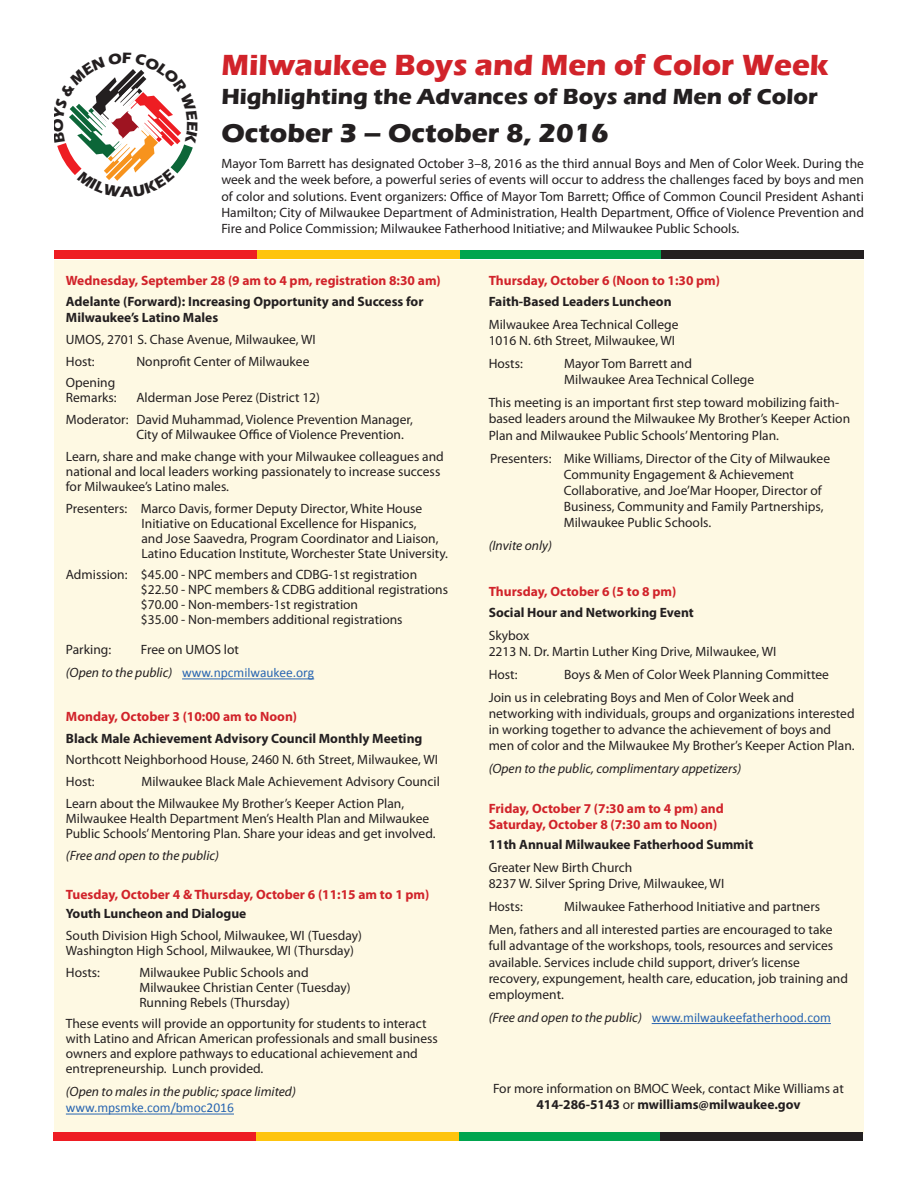
<style>
.page{position:relative;width:918px;height:1188px;background:#fff}
.page>*{position:absolute;margin:0;border:0;box-sizing:border-box;transform-origin:0 0}
.t1{font:700 30px "Eras ITC";color:#d1232a}
.t2{font:700 27px "Eras ITC";color:#231f20}
.t3{font:700 22.5px "Eras ITC";color:#231f20}
.t4{font:13.5px/16.2px "Myriad Pro";color:#231f20}
.t5{font:700 13.5px/16.2px "Myriad Pro";color:#d1232a}
.t6{font:700 13.5px/16.2px "Myriad Pro";color:#231f20}
.t7{font:italic 13.5px "Myriad Pro";color:#231f20}
.t8{font:13.5px "Calibri";color:#2865b1}
.s1{font-family:"Myriad Pro";font-style:italic;color:#231f20}
.s2{font-weight:700}
</style>
<div class="page">
<div style="left:54px;top:260px;width:810px;height:874px;background:#fef9e3"></div>
<hr style="left:182px;top:678px;width:132px;height:1px;background:#2865b1">
<hr style="left:66px;top:1114px;width:168px;height:1px;background:#2865b1">
<div style="left:54px;top:250px;width:203px;height:9px;background:#ee1d23"></div>
<div style="left:460px;top:250px;width:202px;height:9px;background:#00a54f"></div>
<div style="left:257px;top:250px;width:203px;height:9px;background:#fec40e"></div>
<div style="left:661px;top:250px;width:203px;height:9px;background:#231f20"></div>
<hr style="left:652px;top:1023px;width:179px;height:1px;background:#2865b1">
<div style="left:53px;top:1132px;width:203px;height:9px;background:#ee1d23"></div>
<div style="left:459px;top:1132px;width:202px;height:9px;background:#00a54f"></div>
<div style="left:256px;top:1132px;width:203px;height:9px;background:#fec40e"></div>
<div style="left:660px;top:1132px;width:203px;height:9px;background:#231f20"></div>
<svg style="left:57px;top:69px;width:136px;height:112px"></svg>
<h1 class="t1" style="left:221px;top:48px;width:609px">Milwaukee Boys and Men of Color Week</h1>
<h3 class="t3" style="left:221px;top:84px;width:598px">Highlighting the Advances of Boys and Men of Color</h3>
<h2 class="t2" style="left:221px;top:117px;width:389px">October 3 – October 8, 2016</h2>
<p class="t4" style="left:221px;top:155px;width:644px;text-align:justify">Mayor Tom Barrett has designated October 3–8, 2016 as the third annual Boys and Men of Color Week. During the week and the week before, a powerful series of events will occur to address the challenges faced by boys and men of color and solutions. Event organizers: Office of Mayor Tom Barrett; Office of Common Council President Ashanti Hamilton; City of Milwaukee Department of Administration, Health Department, Office of Violence Prevention and Fire and Police Commission; Milwaukee Fatherhood Initiative; and Milwaukee Public Schools.</p>
<p class="t5" style="left:66px;top:272px;width:376px">Wednesday, September 28 (9 am to 4 pm, registration 8:30 am)</p>
<p class="t6" style="left:66px;top:293px;width:359px">Adelante (Forward): Increasing Opportunity and Success for<br>Milwaukee’s Latino Males</p>
<p class="t4" style="left:66px;top:328px;width:251px;line-height:21.8px">UMOS, 2701 S. Chase Avenue, Milwaukee, WI<br>Host:</p>
<p class="t4" style="left:136px;top:353px;width:175px">Nonprofit Center of Milwaukee</p>
<p class="t4" style="left:66px;top:375px;width:52px;line-height:15px">Opening<br>Remarks:</p>
<p class="t4" style="left:66px;top:387px;width:349px;line-height:21.8px;text-indent:70px">Alderman Jose Perez (District 12)<br>Moderator: David Muhammad, Violence Prevention Manager,</p>
<p class="t4" style="left:66px;top:424px;width:379px;line-height:21.8px;text-indent:70px">City of Milwaukee Office of Violence Prevention.<br>Learn, share and make change with your Milwaukee colleagues and</p>
<p class="t4" style="left:66px;top:464px;width:376px;line-height:15px">national and local leaders working passionately to increase success for Milwaukee’s Latino males.</p>
<p class="t4" style="left:141px;top:500px;width:308px;line-height:15px;text-indent:-76px">Presenters: Marco Davis, former Deputy Director, White House Initiative on Educational Excellence for Hispanics,<br>and Jose Saavedra, Program Coordinator and Liaison, Latino Education Institute, Worchester State University.</p>
<p class="t4" style="left:141px;top:567px;width:309px;line-height:15px;text-indent:-75px">Admission: $45.00 - NPC members and CDBG-1st registration $22.50 - NPC members &amp; CDBG additional registrations $70.00 - Non-members-1st registration<br>$35.00 - Non-members additional registrations</p>
<p class="t4" style="left:66px;top:642px;width:47px">Parking:</p>
<p class="t4" style="left:141px;top:642px;width:100px">Free on UMOS lot</p>
<p class="t8" style="left:66px;top:664px;width:250px"><span class="s1">(Open to the public)</span> www.npcmilwaukee.org</p>
<p class="t5" style="left:66px;top:708px;width:233px">Monday, October 3 (10:00 am to Noon)</p>
<p class="t6" style="left:66px;top:730px;width:358px">Black Male Achievement Advisory Council Monthly Meeting</p>
<p class="t4" style="left:66px;top:749px;width:374px;line-height:21.8px">Northcott Neighborhood House, 2460 N. 6th Street, Milwaukee, WI<br>Host:</p>
<p class="t4" style="left:66px;top:770px;width:375px;line-height:21.8px;text-indent:76px">Milwaukee Black Male Achievement Advisory Council<br>Learn about the Milwaukee My Brother’s Keeper Action Plan,</p>
<p class="t4" style="left:66px;top:811px;width:371px;line-height:15px">Milwaukee Health Department Men’s Health Plan and Milwaukee<br>Public Schools’ Mentoring Plan. Share your ideas and get involved.</p>
<p class="t7" style="left:66px;top:847px;width:155px">(Free and open to the public)</p>
<p class="t5" style="left:66px;top:886px;width:365px">Tuesday, October 4 &amp; Thursday, October 6 (11:15 am to 1 pm)</p>
<p class="t6" style="left:66px;top:905px;width:182px">Youth Luncheon and Dialogue</p>
<p class="t4" style="left:66px;top:928px;width:298px;line-height:15px">South Division High School, Milwaukee, WI (Tuesday)<br>Washington High School, Milwaukee, WI (Thursday)</p>
<p class="t4" style="left:66px;top:964px;width:36px">Hosts:</p>
<p class="t4" style="left:139px;top:964px;width:213px;line-height:15px">Milwaukee Public Schools and<br>Milwaukee Christian Center (Tuesday)<br>Running Rebels (Thursday)</p>
<p class="t4" style="left:66px;top:1016px;width:373px;line-height:15px">These events will provide an opportunity for students to interact with Latino and African American professionals and small business owners and explore pathways to educational achievement and entrepreneurship. Lunch provided.</p>
<p class="t7" style="left:66px;top:1083px;width:232px">(Open to males in the public; space limited)</p>
<p class="t8" style="left:66px;top:1099px;width:170px">www.mpsmke.com/bmoc2016</p>
<p class="t5" style="left:489px;top:272px;width:233px">Thursday, October 6 (Noon to 1:30 pm)</p>
<p class="t6" style="left:489px;top:293px;width:184px">Faith-Based Leaders Luncheon</p>
<p class="t4" style="left:489px;top:316px;width:191px">Milwaukee Area Technical College<br>1016 N. 6th Street, Milwaukee, WI</p>
<p class="t4" style="left:489px;top:355px;width:36px">Hosts:</p>
<p class="t4" style="left:564px;top:355px;width:191px">Mayor Tom Barrett and<br>Milwaukee Area Technical College</p>
<p class="t4" style="left:489px;top:394px;width:363px">This meeting is an important first step toward mobilizing faith&shy;based leaders around the Milwaukee My Brother’s Keeper Action<br>Plan and Milwaukee Public Schools’ Mentoring Plan.</p>
<p class="t4" style="left:564px;top:450px;width:268px;text-indent:-73px">Presenters: Mike Williams, Director of the City of Milwaukee Community Engagement &amp; Achievement Collaborative, and Joe’Mar Hooper, Director of Business, Community and Family Partnerships, Milwaukee Public Schools.</p>
<p class="t7" style="left:489px;top:537px;width:65px">(Invite only)</p>
<p class="t5" style="left:489px;top:583px;width:189px">Thursday, October 6 (5 to 8 pm)</p>
<p class="t6" style="left:489px;top:604px;width:207px">Social Hour and Networking Event</p>
<p class="t4" style="left:489px;top:627px;width:289px">Skybox<br>2213 N. Dr. Martin Luther King Drive, Milwaukee, WI</p>
<p class="t4" style="left:489px;top:666px;width:30px">Host:</p>
<p class="t4" style="left:489px;top:663px;width:342px;line-height:23px;text-indent:76px">Boys &amp; Men of Color Week Planning Committee<br>Join us in celebrating Boys and Men of Color Week and</p>
<p class="t4" style="left:489px;top:705px;width:367px">networking with individuals, groups and organizations interested in working together to advance the achievement of boys and men of color and the Milwaukee My Brother’s Keeper Action Plan.</p>
<p class="t7" style="left:489px;top:760px;width:254px">(Open to the public, complimentary appetizers)</p>
<p class="t5" style="left:489px;top:799px;width:237px">Friday, October 7 (7:30 am to 4 pm) and<br>Saturday, October 8 (7:30 am to Noon)</p>
<p class="t6" style="left:489px;top:836px;width:266px">11th Annual Milwaukee Fatherhood Summit</p>
<p class="t4" style="left:489px;top:859px;width:237px">Greater New Birth Church<br>8237 W. Silver Spring Drive, Milwaukee, WI</p>
<p class="t4" style="left:489px;top:898px;width:36px">Hosts:</p>
<p class="t4" style="left:489px;top:895px;width:345px;line-height:23px;text-indent:76px">Milwaukee Fatherhood Initiative and partners<br>Men, fathers and all interested parties are encouraged to take</p>
<p class="t4" style="left:489px;top:938px;width:361px">full advantage of the workshops, tools, resources and services available. Services include child support, driver’s license recovery, expungement, health care, education, job training and employment.</p>
<p class="t8" style="left:489px;top:1009px;width:344px"><span class="s1">(Free and open to the public)</span> www.milwaukeefatherhood.com</p>
<p class="t4" style="left:493px;top:1080px;width:352px;text-align:center">For more information on BMOC Week, contact Mike Williams at<br><span class="s2">414-286-5143</span> or <span class="s2">mwilliams@milwaukee.gov</span></p>
</div>
